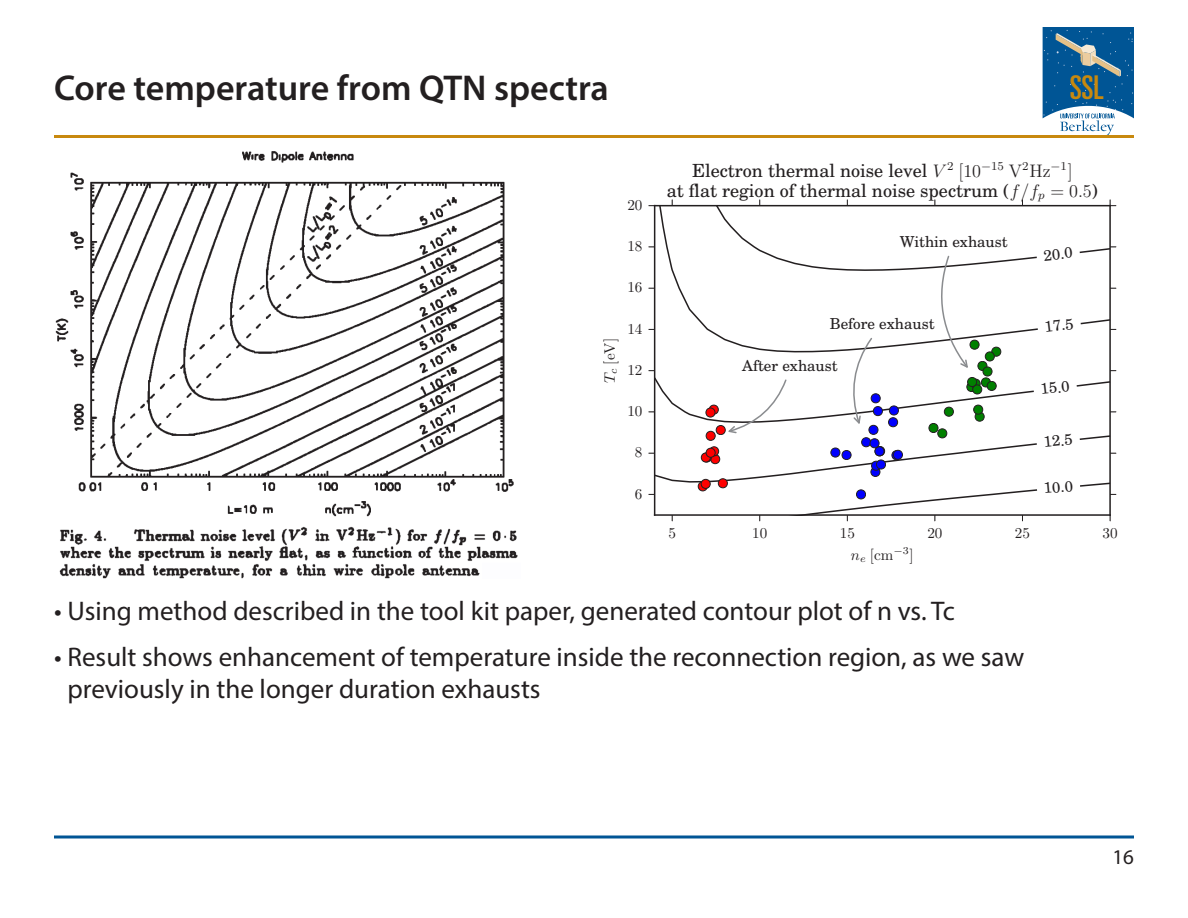
<style>
.page{position:relative;width:1188px;height:918px;background:#fff}
.page>*{position:absolute;margin:0;border:0;box-sizing:border-box;transform-origin:0 0}
.Slide_Heading{font:600 36px "Myriad Pro";color:#231f20}
.t1{font:ultra-condensed 32.7px "Univers LT Std";color:#c8890e}
.t2{font:27px/32.4px "Myriad Pro";color:#231f20}
.t3{font:21px "Myriad Pro";color:#231f20}
.t4{font:18.15px "Century Sch L Roma";color:#231f20}
.t5{font:15.15px "Century Sch L Roma";color:#231f20}
.t6{font:15.15px "CMR10";color:#231f20}
.s1{font-family:"CMMI10"}
.s2{font-family:"CMMI12"}
.s3{font-family:"CMR12"}
</style>
<div class="page">
<hr style="left:54px;top:135px;width:1080px;height:3px;background:#c8890e">
<hr style="left:54px;top:836px;width:1080px;height:2px;background:#005595">
<svg style="left:1043px;top:27px;width:91px;height:108px"></svg>
<svg style="left:1080px;top:482px;width:29px;height:5px"></svg>
<svg style="left:1079px;top:435px;width:30px;height:5px"></svg>
<svg style="left:1076px;top:381px;width:33px;height:6px"></svg>
<hr style="left:655px;top:205px;width:455px;height:1px;background:#231f20">
<hr style="left:1109px;top:206px;width:2px;height:309px;background:#231f20">
<hr style="left:655px;top:514px;width:455px;height:2px;background:#231f20">
<svg style="left:1080px;top:318px;width:36px;height:12px"></svg>
<svg style="left:1079px;top:247px;width:37px;height:7px"></svg>
<svg style="left:649px;top:200px;width:390px;height:321px"></svg>
<img style="left:55px;top:151px;width:463px;height:428px">
<p class="Slide_Heading" style="left:54px;top:65px;width:556px">Core temperature from QTN spectra</p>
<p class="t1" style="left:1070px;top:69px;width:35px">SSL</p>
<p class="t6" style="left:627px;top:198px;width:17px">20</p>
<p class="t6" style="left:627px;top:240px;width:17px">18</p>
<p class="t6" style="left:627px;top:281px;width:17px">16</p>
<p class="t6" style="left:603px;top:383px;width:46px;rotate:-90deg"><span class="s1">T</span><sub>c</sub> [eV]</p>
<p class="t6" style="left:627px;top:322px;width:17px">14</p>
<p class="t6" style="left:627px;top:363px;width:17px">12</p>
<p class="t6" style="left:627px;top:405px;width:17px">10</p>
<p class="t6" style="left:635px;top:446px;width:9px">8</p>
<p class="t6" style="left:635px;top:487px;width:9px">6</p>
<p class="t4" style="left:692px;top:159px;width:382px">Electron thermal noise level <span class="s2">V</span> <sup>2</sup> <span class="s3">[10</span><sup>−</sup><sup>15</sup> <span class="s3">V</span><sup>2</sup><span class="s3">Hz</span><sup>−</sup><sup>1</sup><span class="s3">]</span></p>
<p class="t5" style="left:1008px;top:165px;width:31px;rotate:-4deg">22.5</p>
<p class="t4" style="left:667px;top:179px;width:433px">at flat region of thermal noise spectrum (<span class="s2">f/f</span><sub>p</sub> <span class="s3">= 0</span><span class="s2">.</span><span class="s3">5</span>)</p>
<p class="t5" style="left:900px;top:232px;width:109px">Within exhaust</p>
<p class="t5" style="left:830px;top:315px;width:106px">Before exhaust</p>
<p class="t5" style="left:742px;top:356px;width:97px">After exhaust</p>
<p class="t5" style="left:1043px;top:246px;width:31px;rotate:-6deg">20.0</p>
<p class="t5" style="left:1044px;top:317px;width:31px;rotate:-6deg">17.5</p>
<p class="t5" style="left:1040px;top:379px;width:31px;rotate:-6deg">15.0</p>
<p class="t5" style="left:1043px;top:432px;width:31px;rotate:-6deg">12.5</p>
<p class="t5" style="left:1043px;top:479px;width:31px;rotate:-5deg">10.0</p>
<p class="t6" style="left:668px;top:527px;width:9px">5</p>
<p class="t6" style="left:752px;top:527px;width:17px">10</p>
<p class="t6" style="left:840px;top:527px;width:17px">15</p>
<p class="t6" style="left:927px;top:527px;width:17px">20</p>
<p class="t6" style="left:1015px;top:527px;width:17px">25</p>
<p class="t6" style="left:1103px;top:527px;width:17px">30</p>
<p class="t6" style="left:851px;top:548px;width:64px"><span class="s1">n</span><sub>e</sub> [cm<sup>−</sup><sup>3</sup>]</p>
<p class="t2" style="left:54px;top:594px;width:902px">• Using method described in the tool kit paper, generated contour plot of n vs. Tc</p>
<p class="t2" style="left:68px;top:640px;width:958px;text-indent:-14px">• Result shows enhancement of temperature inside the reconnection region, as we saw previously in the longer duration exhausts</p>
<p class="t3" style="left:1112px;top:844px;width:23px">16</p>
</div>
